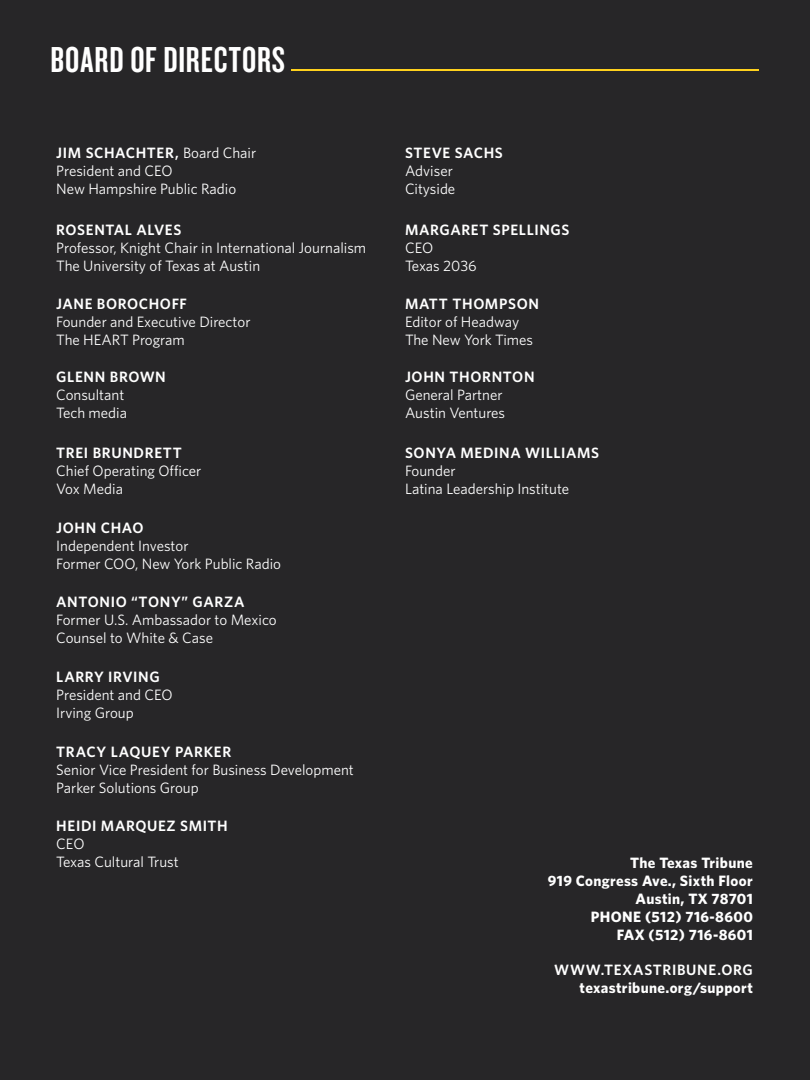
<style>
.page{position:relative;width:810px;height:1080px;background:#272628}
.page>*{position:absolute;margin:0;border:0;box-sizing:border-box;transform-origin:0 0}
.t1{font:37.5px "Knockout HTF48 Featherweight";letter-spacing:.025em;color:#fff}
.t2{font:15px/18px "Whitney";color:#fff}
.t3{font:600 15px "Whitney";letter-spacing:.04em;color:#fff}
.t4{font:700 15px/18px "Whitney";letter-spacing:.025em;color:#fff;text-align:right}
.s1{font-weight:600}
</style>
<div class="page">
<hr style="left:292px;top:69px;width:467px;height:2px;background:#ffd11d">
<h1 class="t1" style="left:51px;top:41px;width:236px">BOARD OF DIRECTORS</h1>
<p class="t2" style="left:56px;top:144px;width:202px"><span class="s1">JIM SCHACHTER,</span> Board Chair<br>President and CEO<br>New Hampshire Public Radio</p>
<p class="t3" style="left:56px;top:220px;width:127px">ROSENTAL ALVES</p>
<p class="t2" style="left:56px;top:238px;width:311px">Professor, Knight Chair in International Journalism<br>The University of Texas at Austin</p>
<p class="t3" style="left:56px;top:295px;width:132px">JANE BOROCHOFF</p>
<p class="t2" style="left:56px;top:313px;width:196px">Founder and Executive Director<br>The HEART Program</p>
<p class="t3" style="left:56px;top:368px;width:111px">GLENN BROWN</p>
<p class="t2" style="left:56px;top:385px;width:72px">Consultant<br>Tech media</p>
<p class="t3" style="left:56px;top:444px;width:127px">TREI BRUNDRETT</p>
<p class="t2" style="left:56px;top:462px;width:147px">Chief Operating Officer<br>Vox Media</p>
<p class="t3" style="left:56px;top:519px;width:89px">JOHN CHAO</p>
<p class="t2" style="left:56px;top:536px;width:226px">Independent Investor<br>Former COO, New York Public Radio</p>
<p class="t3" style="left:56px;top:593px;width:190px">ANTONIO “TONY” GARZA</p>
<p class="t2" style="left:56px;top:611px;width:222px">Former U.S. Ambassador to Mexico<br>Counsel to White &amp; Case</p>
<p class="t3" style="left:56px;top:668px;width:105px">LARRY IRVING</p>
<p class="t2" style="left:56px;top:685px;width:118px">President and CEO<br>Irving Group</p>
<p class="t3" style="left:56px;top:742px;width:176px">TRACY LAQUEY PARKER</p>
<p class="t2" style="left:56px;top:760px;width:299px">Senior Vice President for Business Development<br>Parker Solutions Group</p>
<p class="t3" style="left:56px;top:817px;width:173px">HEIDI MARQUEZ SMITH</p>
<p class="t2" style="left:56px;top:835px;width:124px">CEO<br>Texas Cultural Trust</p>
<p class="t3" style="left:405px;top:144px;width:99px">STEVE SACHS</p>
<p class="t2" style="left:405px;top:162px;width:52px">Adviser<br>Cityside</p>
<p class="t3" style="left:405px;top:220px;width:166px">MARGARET SPELLINGS</p>
<p class="t2" style="left:405px;top:238px;width:73px">CEO<br>Texas 2036</p>
<p class="t3" style="left:405px;top:295px;width:136px">MATT THOMPSON</p>
<p class="t2" style="left:405px;top:313px;width:130px">Editor of Headway<br>The New York Times</p>
<p class="t3" style="left:405px;top:368px;width:131px">JOHN THORNTON</p>
<p class="t2" style="left:405px;top:385px;width:102px">General Partner<br>Austin Ventures</p>
<p class="t3" style="left:405px;top:444px;width:196px">SONYA MEDINA WILLIAMS</p>
<p class="t2" style="left:405px;top:462px;width:166px">Founder<br>Latina Leadership Institute</p>
<p class="t4" style="left:548px;top:853px;width:207px">The Texas Tribune<br>919 Congress Ave., Sixth Floor<br>Austin, TX 78701<br>PHONE (512) 716-8600<br>FAX (512) 716-8601</p>
<p class="t3" style="left:554px;top:961px;width:200px">WWW.TEXASTRIBUNE.ORG</p>
<p class="t4" style="left:580px;top:978px;width:175px">texastribune.org/support</p>
</div>
